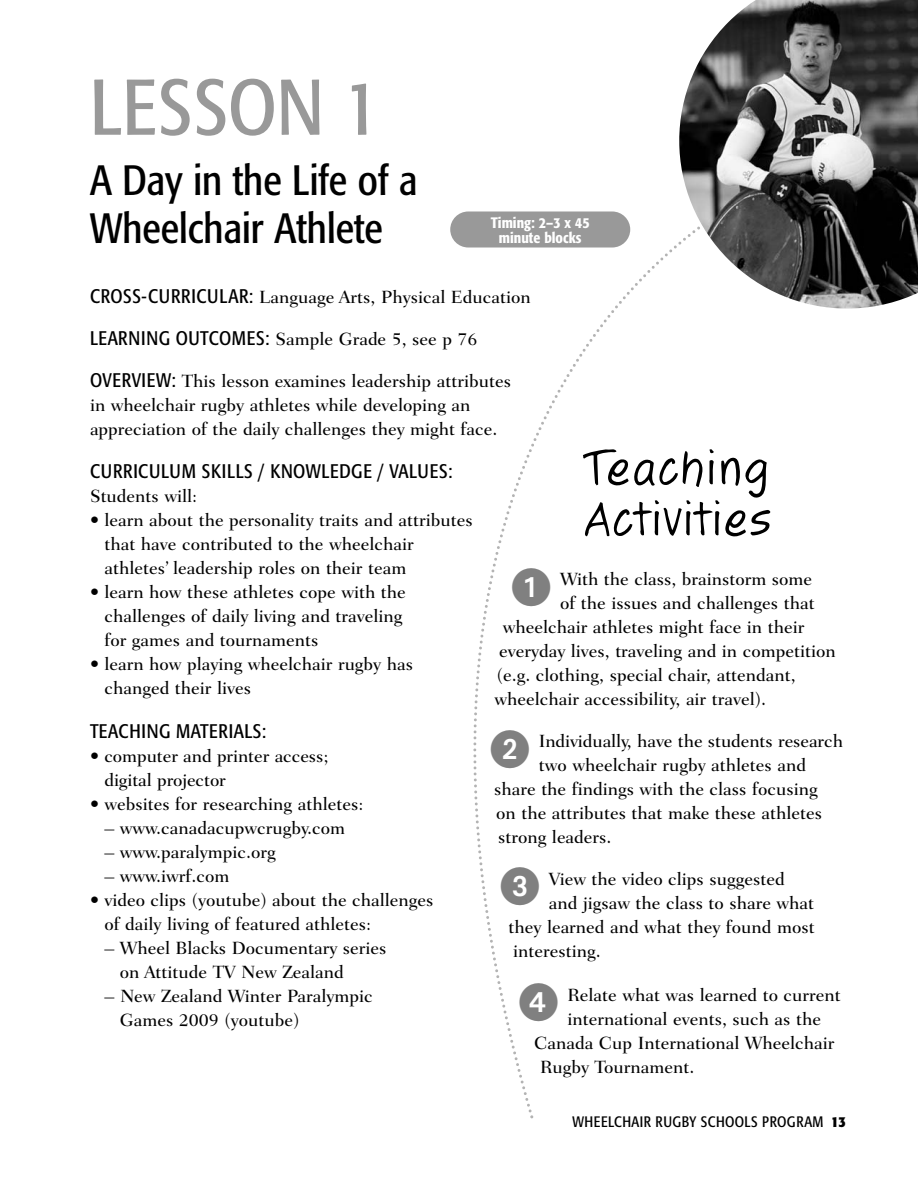
<style>
.page{position:relative;width:918px;height:1188px;background:#fff}
.page>*{position:absolute;margin:0;border:0;box-sizing:border-box;transform-origin:0 0}
.t1{font:condensed 78px "Formata";color:#999}
.t2{font:51px/51px "Jotting";letter-spacing:.025em;color:#000}
.t3{font:condensed 42px/48px "Formata";color:#000}
.t4{font:39px "European Pi One";color:#808080}
.t5{font:condensed 19.5px "Formata";letter-spacing:.025em;color:#000}
.t6{font:500 18px/24px "Fairfield LH";color:#000}
.t7{font:condensed 15px "Formata";letter-spacing:.025em;color:#000}
.t8{font:500 condensed 15px/15px "Formata";color:#fff;text-align:center}
.s1{font-family:"Formata";font-weight:400;font-stretch:condensed;font-size:19.5px}
.s2{color:#fff}
.s3{font-weight:700}
</style>
<div class="page">
<img style="left:679px;top:0;width:239px;height:309px">
<div style="left:450px;top:212px;width:180px;height:36px;background:#999;border-radius:18px"></div>
<h1 class="t1" style="left:90px;top:75px;width:291px">LESSON 1</h1>
<h3 class="t3" style="left:90px;top:160px;width:329px">A Day in the Life of a<br>Wheelchair Athlete</h3>
<p class="t8" style="left:491px;top:216px;width:100px">Timing: 2–3 x 45 minute blocks</p>
<p class="t6" style="left:90px;top:286px;width:442px"><span class="s1">CROSS-CURRICULAR:</span> Language Arts, Physical Education</p>
<p class="t6" style="left:90px;top:328px;width:389px"><span class="s1">LEARNING OUTCOMES:</span> Sample Grade 5, see p 76</p>
<p class="t6" style="left:90px;top:370px;width:423px"><span class="s1">OVERVIEW:</span> This lesson examines leadership attributes in wheelchair rugby athletes while developing an appreciation of the daily challenges they might face.</p>
<p class="t5" style="left:90px;top:463px;width:364px">CURRICULUM SKILLS / KNOWLEDGE / VALUES:</p>
<p class="t6" style="left:90px;top:486px;width:109px">Students will:</p>
<p class="t6" style="left:104px;top:510px;width:370px;text-indent:-14px">• learn about the personality traits and attributes that have contributed to the wheelchair athletes’ leadership roles on their team</p>
<p class="t6" style="left:104px;top:582px;width:303px;text-indent:-14px">• learn how these athletes cope with the challenges of daily living and traveling for games and tournaments</p>
<p class="t6" style="left:104px;top:654px;width:310px;text-indent:-14px">• learn how playing wheelchair rugby has changed their lives</p>
<p class="t5" style="left:90px;top:723px;width:178px">TEACHING MATERIALS:</p>
<p class="t6" style="left:104px;top:745px;width:225px;text-indent:-14px">• computer and printer access; digital projector</p>
<p class="t6" style="left:90px;top:793px;width:275px">• websites for researching athletes:</p>
<p class="t6" style="left:104px;top:817px;width:242px">– www.canadacupwcrugby.com</p>
<p class="t6" style="left:104px;top:841px;width:173px">– www.paralympic.org</p>
<p class="t6" style="left:104px;top:865px;width:127px">– www.iwrf.com</p>
<p class="t6" style="left:104px;top:889px;width:331px;text-indent:-14px">• video clips (youtube) about the challenges of daily living of featured athletes:</p>
<p class="t6" style="left:120px;top:937px;width:268px;text-indent:-15px">– Wheel Blacks Documentary series on Attitude TV New Zealand</p>
<p class="t6" style="left:120px;top:985px;width:254px;text-indent:-30px"><span class="s2">•</span> – New Zealand Winter Paralympic<br>Games 2009 (youtube)</p>
<h2 class="t2" style="left:583px;top:446px;width:189px">Teaching<br>Activities</h2>
<h3 class="t4" style="left:512px;top:565px;width:40px">-</h3>
<p class="t6" style="left:560px;top:569px;width:254px">With the class, brainstorm some</p>
<p class="t6" style="left:560px;top:593px;width:256px">of the issues and challenges that</p>
<p class="t6" style="left:503px;top:617px;width:303px">wheelchair athletes might face in their</p>
<p class="t6" style="left:499px;top:641px;width:338px">everyday lives, traveling and in competition</p>
<p class="t6" style="left:497px;top:665px;width:301px">(e.g. clothing, special chair, attendant,</p>
<p class="t6" style="left:494px;top:689px;width:273px">wheelchair accessibility, air travel).</p>
<p class="t6" style="left:539px;top:731px;width:306px">Individually, have the students research</p>
<p class="t6" style="left:539px;top:755px;width:269px">two wheelchair rugby athletes and</p>
<p class="t6" style="left:494px;top:779px;width:325px">share the findings with the class focusing</p>
<p class="t6" style="left:496px;top:803px;width:327px">on the attributes that make these athletes</p>
<p class="t6" style="left:498px;top:827px;width:115px">strong leaders.</p>
<p class="t6" style="left:549px;top:869px;width:237px">View the video clips suggested</p>
<p class="t6" style="left:549px;top:893px;width:267px">and jigsaw the class to share what</p>
<p class="t6" style="left:509px;top:917px;width:308px">they learned and what they found most</p>
<p class="t6" style="left:513px;top:941px;width:89px">interesting.</p>
<p class="t6" style="left:568px;top:984px;width:275px">Relate what was learned to current</p>
<p class="t6" style="left:568px;top:1008px;width:255px">international events, such as the</p>
<p class="t6" style="left:534px;top:1032px;width:302px">Canada Cup International Wheelchair</p>
<p class="t6" style="left:540px;top:1056px;width:156px">Rugby Tournament.</p>
<p class="t7" style="left:573px;top:1116px;width:275px">WHEELCHAIR RUGBY SCHOOLS PROGRAM <span class="s3">13</span></p>
</div>
